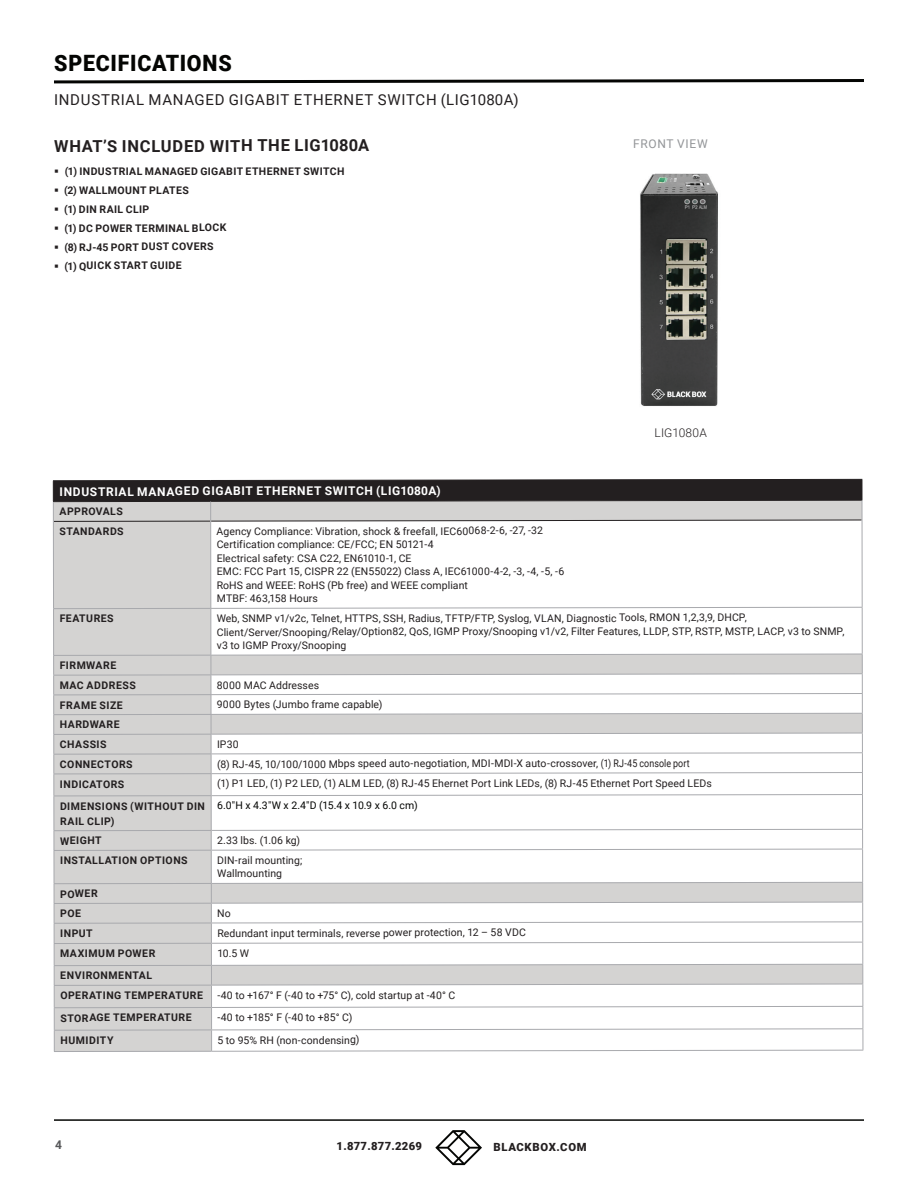
<style>
.page{position:relative;width:918px;height:1188px;background:#fff}
.page>*{position:absolute;margin:0;border:0;box-sizing:border-box;transform-origin:0 0}
.t1{font:900 22.5px "Roboto";letter-spacing:.035em;color:#040503;scale:.95 1}
.t2{font:700 16.5px "Roboto";letter-spacing:.035em;color:#231f20}
.t3{font:15px "Roboto";letter-spacing:.045em;color:#231f20}
.t4{font:700 12px "Roboto";letter-spacing:.055em;color:#fff}
.t5{font:12px "Roboto";letter-spacing:.055em;color:#939598}
.t6{font:300 12px "Roboto";letter-spacing:.01em;color:#231f20}
.t7{font:700 12px "Roboto";color:#57585a}
.t8{font:900 11.25px "Roboto";letter-spacing:.025em;color:#231f20}
.t9{font:900 11.25px "Roboto";letter-spacing:.05em;color:#231f20}
.t10{font:10.5px/13.5px "Roboto";letter-spacing:.005em;color:#231f20}
.t11{font:700 10.5px/19.8px "Roboto";letter-spacing:.04em;color:#231f20}
.t12{font:10.5px "Roboto";color:#040503}
</style>
<div class="page">
<hr style="left:54px;top:1119px;width:810px;height:2px;background:#040503">
<svg style="left:435px;top:1130px;width:47px;height:35px"></svg>
<svg style="left:54px;top:79px;width:810px;height:5px"></svg>
<svg style="left:53px;top:522px;width:809px;height:529px"></svg>
<hr style="left:53px;top:773px;width:158px;height:1px;background:#a8a9ad">
<hr style="left:53px;top:714px;width:158px;height:1px;background:#a8a9ad">
<hr style="left:53px;top:734px;width:158px;height:1px;background:#a8a9ad">
<hr style="left:53px;top:795px;width:158px;height:1px;background:#a8a9ad">
<hr style="left:54px;top:850px;width:157px;height:1px;background:#a8a9ad">
<hr style="left:53px;top:655px;width:158px;height:1px;background:#a8a9ad">
<hr style="left:53px;top:675px;width:158px;height:1px;background:#a8a9ad">
<hr style="left:53px;top:694px;width:158px;height:1px;background:#a8a9ad">
<hr style="left:53px;top:754px;width:158px;height:1px;background:#a8a9ad">
<hr style="left:54px;top:830px;width:157px;height:1px;background:#a8a9ad">
<hr style="left:53px;top:608px;width:158px;height:1px;background:#a8a9ad">
<svg style="left:211px;top:606px;width:652px;height:3px"></svg>
<hr style="left:54px;top:883px;width:157px;height:1px;background:#a8a9ad">
<hr style="left:54px;top:903px;width:157px;height:1px;background:#a8a9ad">
<hr style="left:54px;top:923px;width:157px;height:1px;background:#a8a9ad">
<hr style="left:54px;top:943px;width:157px;height:1px;background:#a8a9ad">
<hr style="left:54px;top:965px;width:157px;height:1px;background:#a8a9ad">
<hr style="left:54px;top:985px;width:158px;height:1px;background:#a8a9ad">
<hr style="left:54px;top:1007px;width:158px;height:1px;background:#a8a9ad">
<hr style="left:54px;top:1030px;width:158px;height:1px;background:#a8a9ad">
<hr style="left:54px;top:1051px;width:158px;height:1px;background:#a8a9ad">
<hr style="left:210px;top:521px;width:1px;height:87px;background:#a8a9ad">
<hr style="left:210px;top:609px;width:1px;height:46px;background:#a8a9ad">
<hr style="left:211px;top:796px;width:1px;height:34px;background:#a8a9ad">
<hr style="left:211px;top:851px;width:1px;height:32px;background:#a8a9ad">
<svg style="left:53px;top:479px;width:810px;height:43px;background:#777474"></svg>
<hr style="left:53px;top:521px;width:1px;height:87px;background:#a8a9ad">
<hr style="left:53px;top:609px;width:1px;height:46px;background:#a8a9ad">
<svg style="left:53px;top:656px;width:1px;height:140px"></svg>
<hr style="left:53px;top:796px;width:1px;height:34px;background:#a8a9ad">
<svg style="left:54px;top:831px;width:1px;height:19px"></svg>
<hr style="left:54px;top:851px;width:1px;height:32px;background:#a8a9ad">
<svg style="left:54px;top:884px;width:1px;height:167px"></svg>
<hr style="left:862px;top:520px;width:1px;height:87px;background:#a8a9ad">
<hr style="left:862px;top:608px;width:1px;height:46px;background:#a8a9ad">
<svg style="left:210px;top:653px;width:653px;height:143px"></svg>
<hr style="left:862px;top:795px;width:1px;height:34px;background:#a8a9ad">
<svg style="left:210px;top:829px;width:653px;height:22px"></svg>
<hr style="left:862px;top:849px;width:1px;height:33px;background:#a8a9ad">
<svg style="left:211px;top:882px;width:653px;height:170px"></svg>
<img style="left:640px;top:173px;width:78px;height:233px">
<h1 class="t1" style="left:54px;top:47px;width:188px">SPECIFICATIONS</h1>
<h3 class="t3" style="left:54px;top:89px;width:466px">INDUSTRIAL MANAGED GIGABIT ETHERNET SWITCH (LIG1080A)</h3>
<h2 class="t2" style="left:54px;top:134px;width:317px">WHAT’S INCLUDED WITH THE LIG1080A</h2>
<p class="t11" style="left:54px;top:161px;width:292px">▪ (1) INDUSTRIAL MANAGED GIGABIT ETHERNET SWITCH</p>
<p class="t11" style="left:54px;top:180px;width:136px">▪ (2) WALLMOUNT PLATES</p>
<p class="t11" style="left:54px;top:199px;width:97px">▪ (1) DIN RAIL CLIP</p>
<p class="t11" style="left:54px;top:218px;width:174px">▪ (1) DC POWER TERMINAL BLOCK</p>
<p class="t11" style="left:54px;top:236px;width:161px">▪ (8) RJ-45 PORT DUST COVERS</p>
<p class="t11" style="left:54px;top:255px;width:129px">▪ (1) QUICK START GUIDE</p>
<p class="t4" style="left:59px;top:483px;width:383px">INDUSTRIAL MANAGED GIGABIT ETHERNET SWITCH (LIG1080A)</p>
<p class="t11" style="left:60px;top:501px;width:66px">APPROVALS<br>STANDARDS</p>
<p class="t10" style="left:217px;top:524px;width:349px">Agency Compliance: Vibration, shock &amp; freefall, IEC60068-2-6, -27, -32<br>Certification compliance: CE/FCC; EN 50121-4<br>Electrical safety: CSA C22, EN61010-1, CE<br>EMC: FCC Part 15, CISPR 22 (EN55022) Class A, IEC61000-4-2, -3, -4, -5, -6<br>RoHS and WEEE: RoHS (Pb free) and WEEE compliant<br>MTBF: 463,158 Hours</p>
<p class="t5" style="left:633px;top:135px;width:76px">FRONT VIEW</p>
<p class="t6" style="left:654px;top:425px;width:54px">LIG1080A</p>
<p class="t11" style="left:60px;top:608px;width:56px">FEATURES</p>
<p class="t10" style="left:217px;top:611px;width:629px">Web, SNMP v1/v2c, Telnet, HTTPS, SSH, Radius, TFTP/FTP, Syslog, VLAN, Diagnostic Tools, RMON 1,2,3,9, DHCP,<br>Client/Server/Snooping/Relay/Option82, QoS, IGMP Proxy/Snooping v1/v2, Filter Features, LLDP, STP, RSTP, MSTP, LACP, v3 to SNMP, v3 to IGMP Proxy/Snooping</p>
<p class="t11" style="left:60px;top:655px;width:78px">FIRMWARE<br>MAC ADDRESS</p>
<p class="t10" style="left:217px;top:678px;width:104px">8000 MAC Addresses</p>
<p class="t11" style="left:60px;top:695px;width:64px">FRAME SIZE</p>
<p class="t10" style="left:217px;top:697px;width:167px">9000 Bytes (Jumbo frame capable)</p>
<p class="t11" style="left:60px;top:714px;width:61px">HARDWARE<br>CHASSIS</p>
<p class="t10" style="left:217px;top:737px;width:23px">IP30</p>
<p class="t11" style="left:60px;top:754px;width:74px">CONNECTORS</p>
<p class="t10" style="left:217px;top:756px;width:474px">(8) RJ-45, 10/100/1000 Mbps speed auto-negotiation, MDI-MDI-X auto-crossover, (1) RJ-45 console port</p>
<p class="t11" style="left:60px;top:774px;width:66px">INDICATORS</p>
<p class="t10" style="left:217px;top:776px;width:496px">(1) P1 LED, (1) P2 LED, (1) ALM LED, (8) RJ-45 Ehernet Port Link LEDs, (8) RJ-45 Ethernet Port Speed LEDs</p>
<p class="t11" style="left:60px;top:798px;width:147px;line-height:15.1px">DIMENSIONS (WITHOUT DIN<br>RAIL CLIP)</p>
<p class="t12" style="left:217px;top:798px;width:202px">6.0"H x 4.3"W x 2.4"D (15.4 x 10.9 x 6.0 cm)</p>
<p class="t11" style="left:60px;top:830px;width:43px">WEIGHT</p>
<p class="t10" style="left:217px;top:833px;width:85px">2.33 lbs. (1.06 kg)</p>
<p class="t11" style="left:60px;top:850px;width:129px">INSTALLATION OPTIONS</p>
<p class="t10" style="left:217px;top:853px;width:87px">DIN-rail mounting;<br>Wallmounting</p>
<p class="t11" style="left:60px;top:883px;width:39px">POWER<br>POE</p>
<p class="t10" style="left:217px;top:906px;width:15px">No</p>
<p class="t11" style="left:60px;top:923px;width:34px">INPUT</p>
<p class="t10" style="left:217px;top:926px;width:310px">Redundant input terminals, reverse power protection, 12 – 58 VDC</p>
<p class="t11" style="left:60px;top:943px;width:97px">MAXIMUM POWER</p>
<p class="t10" style="left:217px;top:946px;width:33px">10.5 W</p>
<p class="t11" style="left:60px;top:965px;width:144px">ENVIRONMENTAL<br>OPERATING TEMPERATURE</p>
<p class="t10" style="left:217px;top:988px;width:240px">-40 to +167° F (-40 to +75° C), cold startup at -40° C</p>
<p class="t11" style="left:60px;top:1007px;width:133px">STORAGE TEMPERATURE</p>
<p class="t10" style="left:218px;top:1010px;width:136px">-40 to +185° F (-40 to +85° C)</p>
<p class="t11" style="left:60px;top:1030px;width:55px">HUMIDITY</p>
<p class="t10" style="left:218px;top:1033px;width:143px">5 to 95% RH (non-condensing)</p>
<p class="t7" style="left:55px;top:1136px;width:8px">4</p>
<p class="t8" style="left:337px;top:1138px;width:87px">1.877.877.2269</p>
<p class="t9" style="left:494px;top:1139px;width:95px">BLACKBOX.COM</p>
</div>
